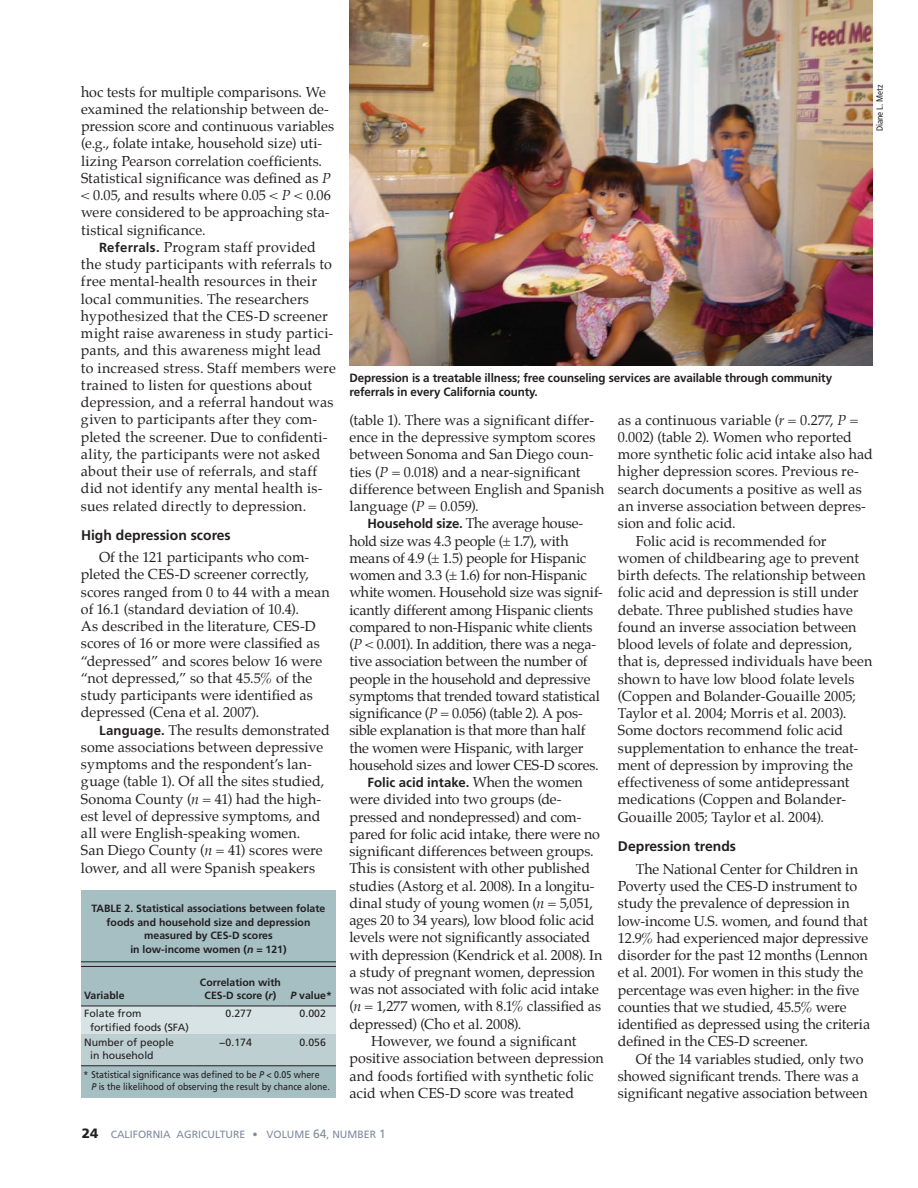
<style>
.page{position:relative;width:918px;height:1188px;background:#fff}
.page>*{position:absolute;margin:0;border:0;box-sizing:border-box;transform-origin:0 0}
.P2{font:14.25px/17.2px "Palatino";color:#231f20}
.P2-2{font:14.25px/17.2px "Palatino";letter-spacing:-.02em;color:#231f20}
.SH{font:700 13.95px "Frutiger";color:#231f20}
.P2-3{font:700 13.2px "Frutiger";color:#231f20}
.CP{font:700 12px/13.5px "Frutiger";letter-spacing:-.01em;color:#231f20}
.Table_Title{font:700 10.5px/13.5px "Frutiger";color:#231f20;text-align:center}
.Table{font:10.5px/13.5px "Frutiger";color:#231f20}
.Table-2{font:700 10.5px "Frutiger";color:#231f20}
.t1{font:10.5px "Frutiger";color:#7f8c9d}
.Table_footnote{font:9.75px/11.7px "Frutiger";color:#231f20;scale:.9 1}
.photoCredit{font:condensed 9px "Frutiger";color:#231f20}
.s1{font-style:italic}
.s2{font-family:"Frutiger";font-weight:700;font-size:13.2px}
.s3{font-family:"Palatino";font-weight:400;font-size:14.25px}
.s4{font-weight:900;font-size:13.5px;color:#231f20}
.s5{font-size:12px}
</style>
<div class="page">
<div style="left:81px;top:891px;width:255px;height:207px;background:#a5bfc3"></div>
<hr style="left:81px;top:966px;width:255px;height:1px;background:#231f20">
<hr style="left:81px;top:961px;width:255px;height:1px;background:#231f20">
<svg style="left:81px;top:1007px;width:255px;height:58px;background:#c9d8da"></svg>
<hr style="left:81px;top:1006px;width:113px;height:1px;background:#231f20">
<hr style="left:194px;top:1006px;width:93px;height:1px;background:#231f20">
<hr style="left:287px;top:1006px;width:49px;height:1px;background:#231f20">
<hr style="left:81px;top:1065px;width:113px;height:1px;background:#231f20">
<hr style="left:194px;top:1065px;width:93px;height:1px;background:#231f20">
<hr style="left:287px;top:1065px;width:49px;height:1px;background:#231f20">
<img style="left:349px;top:0;width:524px;height:366px">
<p class="P2" style="left:81px;top:84px;width:255px">hoc tests for multiple comparisons. We examined the relationship between de&shy;pression score and continuous variables (e.g., folate intake, household size) uti&shy;lizing Pearson correlation coefficients.<br>Statistical significance was defined as <span class="s1">P </span>&lt; 0.05, and results where 0.05 &lt; <span class="s1">P</span> &lt; 0.06 were considered to be approaching sta&shy;tistical significance.</p>
<p class="P2" style="left:81px;top:239px;width:256px;text-indent:18px"><span class="s2">Referrals.</span> Program staff provided the study participants with referrals to free mental-health resources in their local communities. The researchers hypothesized that the CES-D screener might raise awareness in study partici&shy;pants, and this awareness might lead to increased stress. Staff members were trained to listen for questions about depression, and a referral handout was given to participants after they com&shy;pleted the screener. Due to confidenti&shy;ality, the participants were not asked about their use of referrals, and staff did not identify any mental health is&shy;sues related directly to depression.</p>
<p class="SH" style="left:81px;top:527px;width:151px">High depression scores</p>
<p class="P2" style="left:81px;top:550px;width:250px;text-indent:18px">Of the 121 participants who com&shy;pleted the CES-D screener correctly, scores ranged from 0 to 44 with a mean of 16.1 (standard deviation of 10.4).<br>As described in the literature, CES-D scores of 16 or more were classified as “depressed” and scores below 16 were “not depressed,” so that 45.5% of the study participants were identified as depressed (Cena et al. 2007).</p>
<p class="P2" style="left:81px;top:722px;width:250px;text-indent:18px"><span class="s2">Language.</span> The results demonstrated some associations between depressive symptoms and the respondent’s lan&shy;guage (table 1). Of all the sites studied, Sonoma County (<span class="s1">n</span> = 41) had the high&shy;est level of depressive symptoms, and all were English-speaking women.<br>San Diego County (<span class="s1">n</span> = 41) scores were lower, and all were Spanish speakers</p>
<p class="Table_Title" style="left:92px;top:902px;width:235px">TABLE 2. Statistical associations between folate foods and household size and depression measured by CES-D scores<br>in low-income women (<span class="s1">n</span> = 121)</p>
<p class="Table-2" style="left:84px;top:989px;width:42px">Variable</p>
<p class="Table-2" style="left:200px;top:976px;width:82px">Correlation with</p>
<p class="Table-2" style="left:205px;top:989px;width:73px">CES-D score (<span class="s1">r</span>)</p>
<p class="Table-2" style="left:290px;top:989px;width:43px"><span class="s1">P</span> value*</p>
<p class="Table" style="left:90px;top:1007px;width:100px;text-indent:-6px">Folate from<br>fortified foods (SFA)</p>
<p class="Table" style="left:226px;top:1007px;width:28px">0.277</p>
<p class="Table" style="left:300px;top:1007px;width:28px">0.002</p>
<p class="Table" style="left:90px;top:1035px;width:86px;text-indent:-6px">Number of people in household</p>
<p class="Table" style="left:219px;top:1035px;width:34px">−0.174</p>
<p class="Table" style="left:300px;top:1035px;width:28px">0.056</p>
<p class="Table_footnote" style="left:91px;top:1069px;width:266px;text-indent:-8px">* Statistical significance was defined to be <span class="s1">P</span> &lt; 0.05 where<br><span class="s1">P</span> is the likelihood of observing the result by chance alone.</p>
<p class="photoCredit" style="left:874px;top:131px;width:48px;rotate:-90deg">Diane L. Metz</p>
<p class="CP" style="left:349px;top:371px;width:484px">Depression is a treatable illness; free counseling services are available through community referrals in every California county.</p>
<p class="P2" style="left:349px;top:413px;width:256px">(table 1). There was a significant differ&shy;ence in the depressive symptom scores between Sonoma and San Diego coun&shy;ties (<span class="s1">P</span> = 0.018) and a near-significant difference between English and Spanish language (<span class="s1">P</span> = 0.059).</p>
<p class="P2-2" style="left:350px;top:516px;width:255px;text-indent:18px"><span class="s2">Household size.</span> The average house&shy;hold size was 4.3 people (± 1.7), with means of 4.9 (± 1.5) people for Hispanic women and 3.3 (± 1.6) for non-Hispanic white women. Household size was signif&shy;icantly different among Hispanic clients compared to non-Hispanic white clients (<span class="s1">P</span> &lt; 0.001). In addition, there was a nega&shy;tive association between the number of people in the household and depressive symptoms that trended toward statistical significance (<span class="s1">P</span> = 0.056) (table 2). A pos&shy;sible explanation is that more than half the women were Hispanic, with larger household sizes and lower CES-D scores.</p>
<p class="P2-3" style="left:367px;top:775px;width:217px">Folic acid intake. <span class="s3">When the women</span></p>
<p class="P2" style="left:349px;top:792px;width:254px">were divided into two groups (de&shy;pressed and nondepressed) and com&shy;pared for folic acid intake, there were no significant differences between groups.<br>This is consistent with other published studies (Astorg et al. 2008). In a longitu&shy;dinal study of young women (<span class="s1">n</span> = 5,051, ages 20 to 34 years), low blood folic acid levels were not significantly associated with depression (Kendrick et al. 2008). In a study of pregnant women, depression was not associated with folic acid intake (<span class="s1">n</span> = 1,277 women, with 8.1% classified as depressed) (Cho et al. 2008).</p>
<p class="P2" style="left:349px;top:1034px;width:256px;text-indent:22px">However, we found a significant positive association between depression and foods fortified with synthetic folic acid when CES-D score was treated</p>
<p class="P2" style="left:618px;top:412px;width:256px">as a continuous variable (<span class="s1">r</span> = 0.277, <span class="s1">P</span> = 0.002) (table 2). Women who reported more synthetic folic acid intake also had higher depression scores. Previous re&shy;search documents a positive as well as an inverse association between depres&shy;sion and folic acid.</p>
<p class="P2" style="left:618px;top:533px;width:256px;text-indent:18px">Folic acid is recommended for women of childbearing age to prevent birth defects. The relationship between folic acid and depression is still under debate. Three published studies have found an inverse association between blood levels of folate and depression, that is, depressed individuals have been shown to have low blood folate levels (Coppen and Bolander-Gouaille 2005; Taylor et al. 2004; Morris et al. 2003).<br>Some doctors recommend folic acid supplementation to enhance the treat&shy;ment of depression by improving the effectiveness of some antidepressant medications (Coppen and Bolander-Gouaille 2005; Taylor et al. 2004).</p>
<p class="SH" style="left:618px;top:838px;width:120px">Depression trends</p>
<p class="P2" style="left:618px;top:861px;width:254px;text-indent:18px">The National Center for Children in Poverty used the CES-D instrument to study the prevalence of depression in low-income U.S. women, and found that 12.9% had experienced major depressive disorder for the past 12 months (Lennon et al. 2001). For women in this study the percentage was even higher: in the five counties that we studied, 45.5% were identified as depressed using the criteria defined in the CES-D screener.</p>
<p class="P2" style="left:618px;top:1051px;width:251px;text-indent:18px">Of the 14 variables studied, only two showed significant trends. There was a significant negative association between</p>
<p class="t1" style="left:82px;top:1128px;width:305px"><span class="s4">24</span> CALIFORNIA AGRICULTURE • VOLUME <span class="s5">64</span>, NUMBER <span class="s5">1</span></p>
</div>
